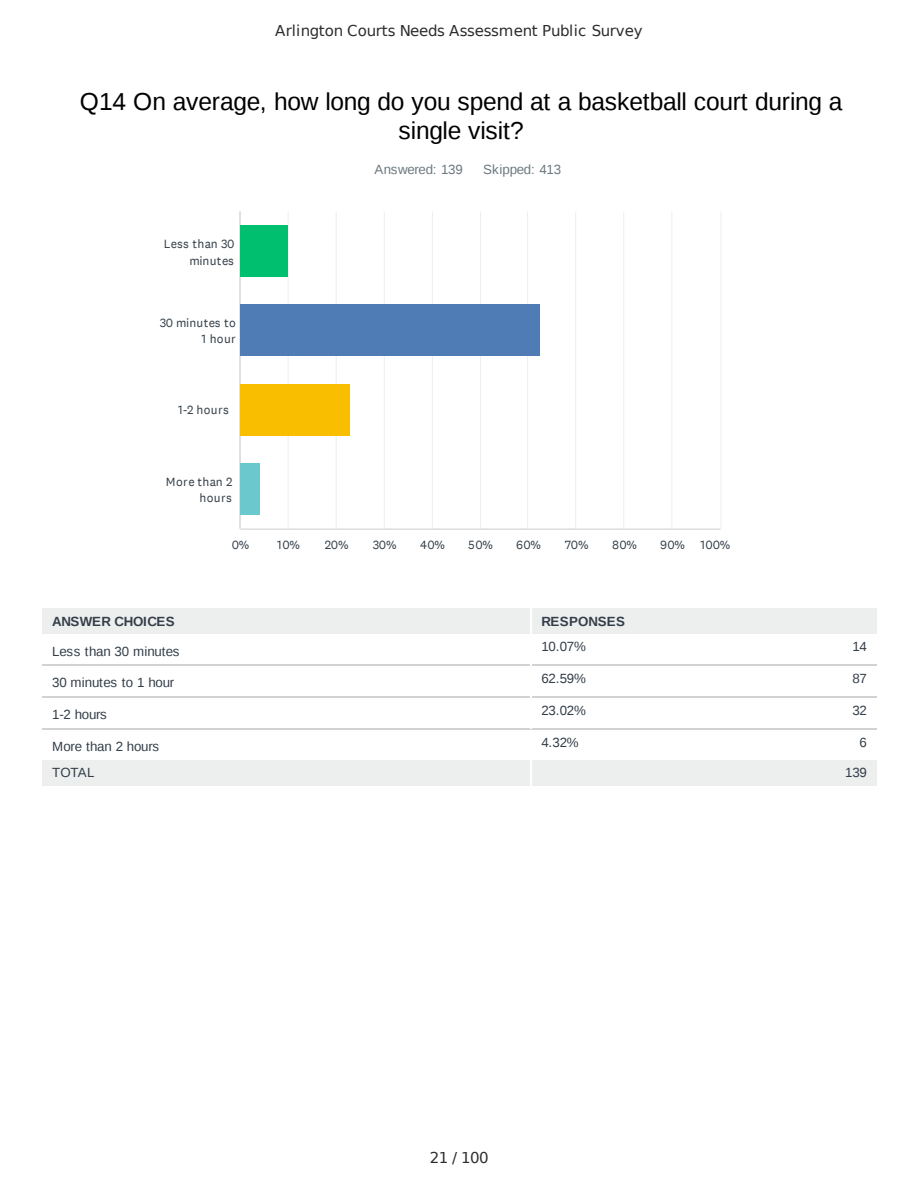
<style>
.page{position:relative;width:918px;height:1188px;background:#fff}
.page>*{position:absolute;margin:0;border:0;box-sizing:border-box;transform-origin:0 0}
.t1{font:24.6px/28.7px "Liberation Sans";letter-spacing:-.015em;color:#000;text-align:center}
.t2{font:15px "DejaVu Sans";letter-spacing:-.015em;color:#2c2c2c}
.t3{font:13.35px "Liberation Sans";letter-spacing:-.02em;color:#333e48}
.t4{font:13.35px "Liberation Sans";letter-spacing:-.02em;color:#6b787f}
.t5{font:700 13.35px "Liberation Sans";letter-spacing:-.01em;color:#333e48}
.t6{font:700 13.35px "Liberation Sans";letter-spacing:.025em;color:#333e48}
.t7{font:12.3px/16.4px "Copyright Klim Type Foundry Not Licensedfor Desktop Use";letter-spacing:.02em;color:#333e48;text-align:right}
</style>
<div class="page">
<svg style="left:42px;top:664px;width:835px;height:66px"></svg>
<div style="left:42px;top:608px;width:488px;height:26px;background:#edeeee"></div>
<div style="left:530px;top:608px;width:347px;height:26px;background:#edeeee"></div>
<div style="left:42px;top:760px;width:488px;height:25px;background:#edeeee"></div>
<div style="left:530px;top:760px;width:347px;height:25px;background:#edeeee"></div>
<svg style="left:530px;top:760px;width:1px;height:25px"></svg>
<hr style="left:530px;top:728px;width:1px;height:32px;background:#fff">
<hr style="left:530px;top:728px;width:347px;height:1px;background:#d0d2d3">
<hr style="left:42px;top:728px;width:489px;height:1px;background:#d0d2d3">
<hr style="left:530px;top:696px;width:1px;height:33px;background:#fff">
<hr style="left:530px;top:696px;width:347px;height:1px;background:#d0d2d3">
<hr style="left:42px;top:696px;width:489px;height:1px;background:#d0d2d3">
<hr style="left:530px;top:665px;width:1px;height:32px;background:#fff">
<hr style="left:530px;top:665px;width:347px;height:1px;background:#d0d2d3">
<hr style="left:42px;top:665px;width:489px;height:1px;background:#d0d2d3">
<hr style="left:530px;top:634px;width:1px;height:32px;background:#fff">
<svg style="left:530px;top:608px;width:1px;height:26px"></svg>
<hr style="left:288px;top:211px;width:1px;height:318px;background:#edeeee">
<hr style="left:336px;top:211px;width:1px;height:318px;background:#edeeee">
<hr style="left:384px;top:211px;width:1px;height:318px;background:#edeeee">
<hr style="left:432px;top:211px;width:1px;height:318px;background:#edeeee">
<hr style="left:480px;top:211px;width:1px;height:318px;background:#edeeee">
<hr style="left:527px;top:211px;width:1px;height:318px;background:#edeeee">
<hr style="left:575px;top:211px;width:1px;height:318px;background:#edeeee">
<hr style="left:623px;top:211px;width:1px;height:318px;background:#edeeee">
<hr style="left:671px;top:211px;width:1px;height:318px;background:#edeeee">
<hr style="left:720px;top:211px;width:2px;height:318px;background:#edeeee">
<hr style="left:240px;top:211px;width:1px;height:318px;background:#ccc">
<hr style="left:241px;top:529px;width:479px;height:1px;background:#ccc">
<div style="left:241px;top:226px;width:47px;height:51px;background:#00bf6f"></div>
<div style="left:241px;top:305px;width:299px;height:51px;background:#507cb6"></div>
<div style="left:241px;top:384px;width:109px;height:51px;background:#f9be00"></div>
<div style="left:241px;top:463px;width:19px;height:51px;background:#6bc8cd"></div>
<p class="t2" style="left:275px;top:22px;width:369px">Arlington Courts Needs Assessment Public Survey</p>
<h1 class="t1" style="left:80px;top:87px;width:764px">Q14 On average, how long do you spend at a basketball court during a single visit?</h1>
<p class="t4" style="left:375px;top:161px;width:90px">Answered: 139</p>
<p class="t4" style="left:483px;top:161px;width:80px">Skipped: 413</p>
<p class="t7" style="left:164px;top:236px;width:72px">Less than 30 minutes</p>
<p class="t7" style="left:160px;top:315px;width:78px">30 minutes to<br>1 hour</p>
<p class="t7" style="left:178px;top:402px;width:52px">1-2 hours</p>
<p class="t7" style="left:166px;top:473px;width:68px">More than 2 hours</p>
<p class="t7" style="left:232px;top:537px;width:19px">0%</p>
<p class="t7" style="left:277px;top:537px;width:24px">10%</p>
<p class="t7" style="left:325px;top:537px;width:25px">20%</p>
<p class="t7" style="left:373px;top:537px;width:25px">30%</p>
<p class="t7" style="left:420px;top:537px;width:26px">40%</p>
<p class="t7" style="left:468px;top:537px;width:26px">50%</p>
<p class="t7" style="left:516px;top:537px;width:26px">60%</p>
<p class="t7" style="left:565px;top:537px;width:25px">70%</p>
<p class="t7" style="left:612px;top:537px;width:26px">80%</p>
<p class="t7" style="left:660px;top:537px;width:26px">90%</p>
<p class="t7" style="left:701px;top:537px;width:31px">100%</p>
<p class="t5" style="left:52px;top:614px;width:124px">ANSWER CHOICES</p>
<p class="t6" style="left:541px;top:614px;width:85px">RESPONSES</p>
<p class="t3" style="left:52px;top:643px;width:129px">Less than 30 minutes</p>
<p class="t3" style="left:52px;top:675px;width:124px">30 minutes to 1 hour</p>
<p class="t3" style="left:52px;top:707px;width:56px">1-2 hours</p>
<p class="t3" style="left:52px;top:739px;width:108px">More than 2 hours</p>
<p class="t3" style="left:541px;top:639px;width:46px">10.07%</p>
<p class="t3" style="left:852px;top:639px;width:16px">14</p>
<p class="t3" style="left:541px;top:671px;width:46px">62.59%</p>
<p class="t3" style="left:852px;top:671px;width:16px">87</p>
<p class="t3" style="left:541px;top:703px;width:46px">23.02%</p>
<p class="t3" style="left:852px;top:703px;width:16px">32</p>
<p class="t3" style="left:541px;top:735px;width:39px">4.32%</p>
<p class="t3" style="left:860px;top:735px;width:9px">6</p>
<p class="t3" style="left:52px;top:765px;width:44px">TOTAL</p>
<p class="t3" style="left:845px;top:765px;width:23px">139</p>
<p class="t2" style="left:430px;top:1149px;width:61px">21 / 100</p>
</div>
